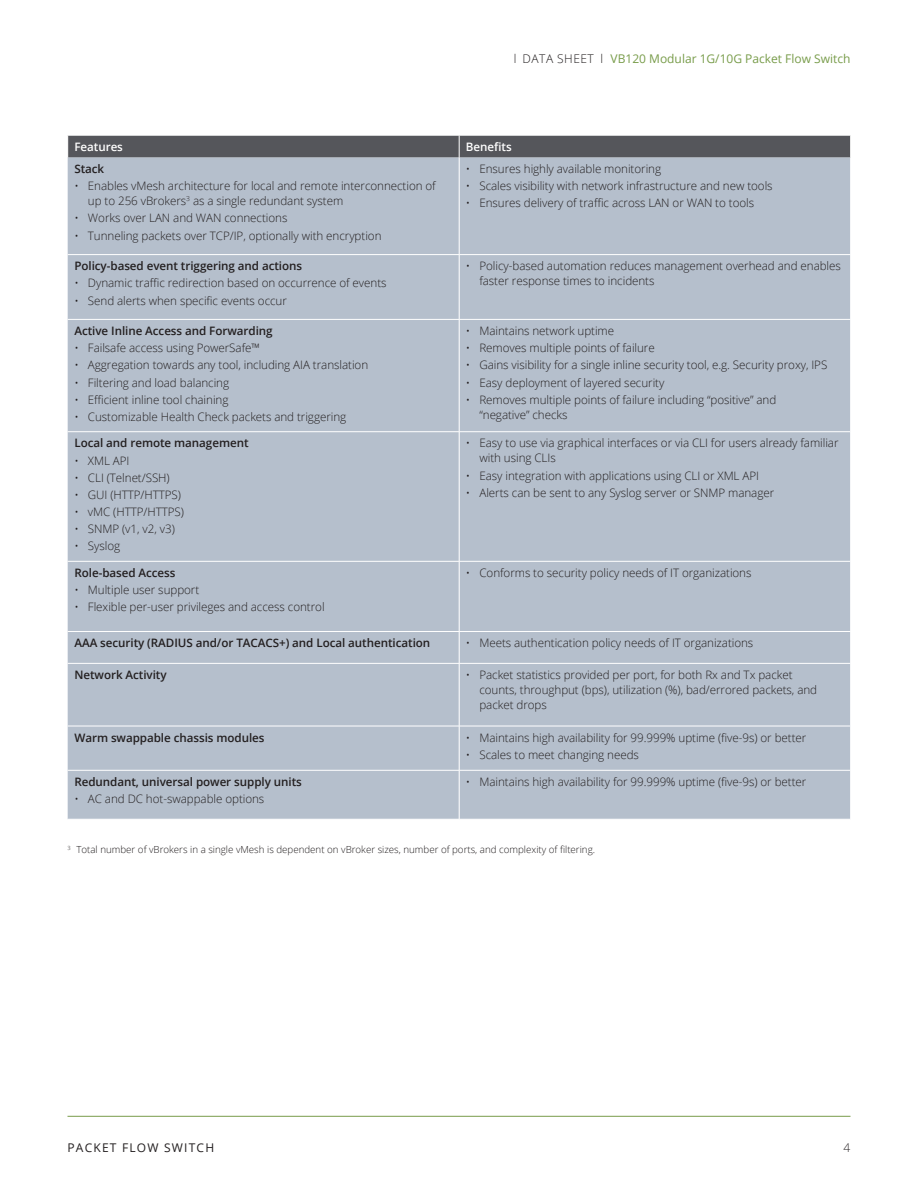
<style>
.page{position:relative;width:918px;height:1188px;background:#fff}
.page>*{position:absolute;margin:0;border:0;box-sizing:border-box;transform-origin:0 0}
.t1{font:12px "Open Sans";color:#789c4a}
.t2{font:12px "Open Sans";letter-spacing:.1em;color:#231f20}
.t3{font:300 12px "Open Sans";color:#231f20}
.t4{font:300 11.7px/15px "Open Sans";letter-spacing:-.005em;color:#231f20}
.Table_Body{font:600 11.7px "Open Sans";letter-spacing:-.005em;color:#231f20}
.Table_Heading{font:600 11.7px "Open Sans";letter-spacing:-.005em;color:#fff}
.Footenote{font:300 9.75px "Open Sans";color:#231f20}
.s1{font-weight:300;color:#231f20}
</style>
<div class="page">
<hr style="left:68px;top:1116px;width:782px;height:1px;background:#789c4a">
<div style="left:68px;top:158px;width:391px;height:661px;background:#b5bfcc"></div>
<div style="left:460px;top:158px;width:390px;height:661px;background:#b5bfcc"></div>
<svg style="left:67px;top:135px;width:784px;height:23px;background:#5f6065"></svg>
<hr style="left:68px;top:254px;width:391px;height:1px;background:#fff">
<hr style="left:459px;top:254px;width:392px;height:1px;background:#fff">
<hr style="left:68px;top:319px;width:391px;height:1px;background:#fff">
<hr style="left:459px;top:319px;width:392px;height:1px;background:#fff">
<hr style="left:68px;top:431px;width:391px;height:1px;background:#fff">
<hr style="left:459px;top:431px;width:392px;height:1px;background:#fff">
<hr style="left:68px;top:561px;width:391px;height:1px;background:#fff">
<hr style="left:459px;top:561px;width:392px;height:1px;background:#fff">
<hr style="left:68px;top:631px;width:391px;height:1px;background:#fff">
<hr style="left:459px;top:631px;width:392px;height:1px;background:#fff">
<hr style="left:68px;top:663px;width:391px;height:1px;background:#fff">
<hr style="left:459px;top:663px;width:392px;height:1px;background:#fff">
<hr style="left:68px;top:726px;width:391px;height:1px;background:#fff">
<hr style="left:459px;top:726px;width:392px;height:1px;background:#fff">
<hr style="left:68px;top:770px;width:391px;height:1px;background:#fff">
<hr style="left:459px;top:770px;width:392px;height:1px;background:#fff">
<p class="t1" style="left:514px;top:51px;width:338px"><span class="s1">l DATA SHEET l</span> VB120 Modular 1G/10G Packet Flow Switch</p>
<p class="Table_Heading" style="left:74px;top:139px;width:50px">Features</p>
<p class="Table_Heading" style="left:466px;top:139px;width:47px">Benefits</p>
<p class="Table_Body" style="left:74px;top:161px;width:31px">Stack</p>
<p class="t4" style="left:88px;top:178px;width:349px;text-indent:-14px">• Enables vMesh architecture for local and remote interconnection of up to 256 vBrokers<sup>3</sup> as a single redundant system</p>
<p class="t4" style="left:74px;top:210px;width:215px">• Works over LAN and WAN connections</p>
<p class="t4" style="left:74px;top:227px;width:309px">• Tunneling packets over TCP/IP, optionally with encryption</p>
<p class="t4" style="left:466px;top:161px;width:197px">• Ensures highly available monitoring</p>
<p class="t4" style="left:466px;top:178px;width:308px">• Scales visibility with network infrastructure and new tools</p>
<p class="t4" style="left:466px;top:195px;width:290px">• Ensures delivery of traffic across LAN or WAN to tools</p>
<p class="Table_Body" style="left:74px;top:258px;width:229px">Policy-based event triggering and actions</p>
<p class="t4" style="left:74px;top:275px;width:314px">• Dynamic traffic redirection based on occurrence of events</p>
<p class="t4" style="left:74px;top:293px;width:214px">• Send alerts when specific events occur</p>
<p class="Table_Body" style="left:74px;top:323px;width:200px">Active Inline Access and Forwarding</p>
<p class="t4" style="left:74px;top:340px;width:187px">• Failsafe access using PowerSafe™</p>
<p class="t4" style="left:74px;top:357px;width:295px">• Aggregation towards any tool, including AIA translation</p>
<p class="t4" style="left:74px;top:374px;width:156px">• Filtering and load balancing</p>
<p class="t4" style="left:74px;top:392px;width:156px">• Efficient inline tool chaining</p>
<p class="t4" style="left:74px;top:409px;width:273px">• Customizable Health Check packets and triggering</p>
<p class="Table_Body" style="left:74px;top:435px;width:176px">Local and remote management</p>
<p class="t4" style="left:74px;top:452px;width:57px">• XML API</p>
<p class="t4" style="left:74px;top:470px;width:97px">• CLI (Telnet/SSH)</p>
<p class="t4" style="left:74px;top:487px;width:108px">• GUI (HTTP/HTTPS)</p>
<p class="t4" style="left:74px;top:504px;width:111px">• vMC (HTTP/HTTPS)</p>
<p class="t4" style="left:74px;top:521px;width:102px">• SNMP (v1, v2, v3)</p>
<p class="t4" style="left:74px;top:538px;width:47px">• Syslog</p>
<p class="Table_Body" style="left:74px;top:565px;width:103px">Role-based Access</p>
<p class="t4" style="left:74px;top:582px;width:126px">• Multiple user support</p>
<p class="t4" style="left:74px;top:599px;width:252px">• Flexible per-user privileges and access control</p>
<p class="t4" style="left:479px;top:258px;width:363px;text-indent:-14px">• Policy-based automation reduces management overhead and enables faster response times to incidents</p>
<p class="t4" style="left:466px;top:323px;width:150px">• Maintains network uptime</p>
<p class="t4" style="left:466px;top:340px;width:190px">• Removes multiple points of failure</p>
<p class="t4" style="left:466px;top:357px;width:363px">• Gains visibility for a single inline security tool, e.g. Security proxy, IPS</p>
<p class="t4" style="left:466px;top:374px;width:200px">• Easy deployment of layered security</p>
<p class="t4" style="left:479px;top:392px;width:298px;text-indent:-14px">• Removes multiple points of failure including “positive” and “negative” checks</p>
<p class="t4" style="left:479px;top:435px;width:361px;text-indent:-14px">• Easy to use via graphical interfaces or via CLI for users already familiar with using CLIs</p>
<p class="t4" style="left:466px;top:467px;width:295px">• Easy integration with applications using CLI or XML API</p>
<p class="t4" style="left:466px;top:485px;width:310px">• Alerts can be sent to any Syslog server or SNMP manager</p>
<p class="t4" style="left:466px;top:565px;width:287px">• Conforms to security policy needs of IT organizations</p>
<p class="Table_Body" style="left:74px;top:635px;width:357px">AAA security (RADIUS and/or TACACS+) and Local authentication</p>
<p class="t4" style="left:466px;top:635px;width:289px">• Meets authentication policy needs of IT organizations</p>
<p class="Table_Body" style="left:74px;top:667px;width:94px">Network Activity</p>
<p class="t4" style="left:479px;top:667px;width:339px;text-indent:-14px">• Packet statistics provided per port, for both Rx and Tx packet counts, throughput (bps), utilization (%), bad/errored packets, and packet drops</p>
<p class="Table_Body" style="left:74px;top:729px;width:192px">Warm swappable chassis modules</p>
<p class="t4" style="left:466px;top:730px;width:342px">• Maintains high availability for 99.999% uptime (five-9s) or better</p>
<p class="t4" style="left:466px;top:747px;width:175px">• Scales to meet changing needs</p>
<p class="Table_Body" style="left:74px;top:774px;width:229px">Redundant, universal power supply units</p>
<p class="t4" style="left:74px;top:791px;width:191px">• AC and DC hot-swappable options</p>
<p class="t4" style="left:466px;top:774px;width:342px">• Maintains high availability for 99.999% uptime (five-9s) or better</p>
<p class="Footenote" style="left:68px;top:843px;width:529px"><sup>3</sup> Total number of vBrokers in a single vMesh is dependent on vBroker sizes, number of ports, and complexity of filtering.</p>
<p class="t2" style="left:68px;top:1139px;width:148px">PACKET FLOW SWITCH</p>
<p class="t3" style="left:844px;top:1139px;width:8px">4</p>
</div>
